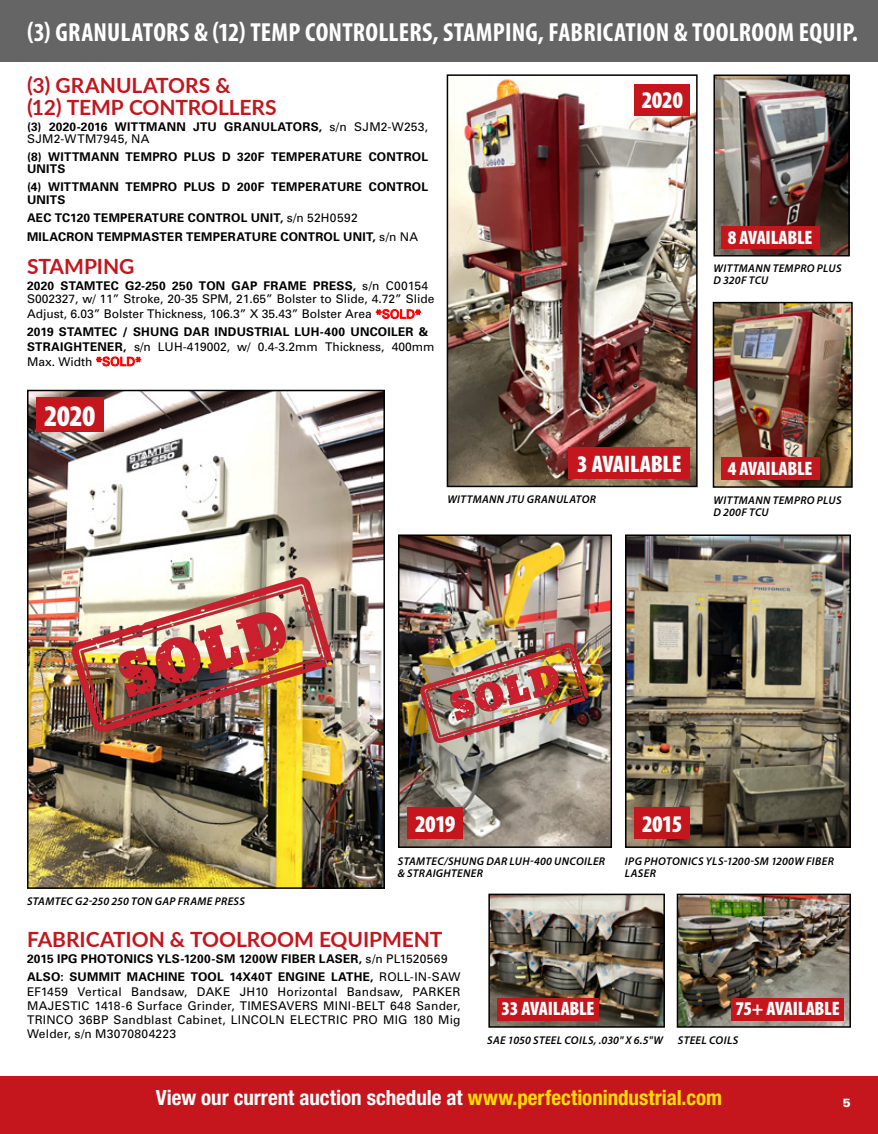
<style>
.page{position:relative;width:878px;height:1134px;background:#fff}
.page>*{position:absolute;margin:0;border:0;box-sizing:border-box;transform-origin:0 0}
.t1{font:900 condensed 30px "Myriad Pro";color:#fff}
.t2{font:700 condensed 26.25px "Myriad Pro";letter-spacing:.01em;color:#fff}
.t3{font:900 condensed 24px "Myriad Pro";letter-spacing:-.02em;color:#fff}
.t4{font:700 21px/21.8px "Lato";color:#c4161c}
.t5{font:700 condensed 21px "Helvetica Neue LT Std";color:#fff}
.t6{font:900 condensed 19.5px "Myriad Pro";letter-spacing:-.015em;color:#fff}
.t7{font:12px/14.2px "Univers";color:#000}
.t8{font:700 12px/18.8px "Univers";letter-spacing:.02em;color:#000}
.t9{font:900 12px "Univers";color:#fff}
.t10{font:italic 600 11.25px/12px "Myriad Pro";letter-spacing:.03em;color:#000}
.s1{font-weight:400}
.s2{font-weight:700}
.s3{color:#f00}
.s4{color:#fd0}
</style>
<div class="page">
<div style="left:0;top:0;width:878px;height:61px;background:#656565"></div>
<div style="left:0;top:1077px;width:878px;height:57px;background:#c4161c"></div>
<img style="left:449px;top:79px;width:245px;height:405px">
<div style="left:446px;top:74px;width:251px;height:413px;border:2px solid #000"></div>
<img style="left:716px;top:78px;width:130px;height:175px">
<div style="left:713px;top:75px;width:136px;height:181px;border:2px solid #000"></div>
<img style="left:715px;top:305px;width:134px;height:180px">
<div style="left:712px;top:302px;width:140px;height:186px;border:2px solid #000"></div>
<img style="left:30px;top:393px;width:352px;height:493px">
<div style="left:27px;top:390px;width:358px;height:499px;border:2px solid #000"></div>
<img style="left:401px;top:537px;width:208px;height:308px">
<div style="left:398px;top:534px;width:214px;height:314px;border:2px solid #000"></div>
<img style="left:628px;top:537px;width:219px;height:308px">
<div style="left:625px;top:534px;width:225px;height:314px;border:2px solid #000"></div>
<img style="left:679px;top:897px;width:168px;height:128px">
<div style="left:676px;top:894px;width:174px;height:134px;border:2px solid #000"></div>
<img style="left:491px;top:897px;width:171px;height:128px">
<div style="left:488px;top:894px;width:177px;height:134px;border:2px solid #000"></div>
<div style="left:568px;top:448px;width:122px;height:31px;background:#c4161c"></div>
<div style="left:634px;top:84px;width:56px;height:31px;background:#c4161c"></div>
<div style="left:407px;top:808px;width:56px;height:31px;background:#c4161c"></div>
<div style="left:634px;top:808px;width:56px;height:31px;background:#c4161c"></div>
<div style="left:721px;top:226px;width:98px;height:22px;background:#c4161c"></div>
<div style="left:721px;top:457px;width:98px;height:22px;background:#c4161c"></div>
<div style="left:36px;top:397px;width:68px;height:35px;background:#c4161c"></div>
<div style="left:497px;top:998px;width:102px;height:22px;background:#c4161c"></div>
<div style="left:731px;top:998px;width:112px;height:22px;background:#c4161c"></div>
<img style="left:71px;top:550px;width:263px;height:203px">
<img style="left:420px;top:625px;width:169px;height:132px">
<h2 class="t2" style="left:27px;top:15px;width:832px">(3) GRANULATORS &amp; (12) TEMP CONTROLLERS, STAMPING, FABRICATION &amp; TOOLROOM EQUIP.</h2>
<h3 class="t4" style="left:27px;top:74px;width:251px">(3) GRANULATORS &amp;<br>(12) TEMP CONTROLLERS</h3>
<p class="t8" style="left:27px;top:120px;width:402px;line-height:12.3px">(3) 2020-2016 WITTMANN JTU GRANULATORS, <span class="s1">s/n SJM2-W253,<br>SJM2-WTM7945, NA</span></p>
<p class="t8" style="left:27px;top:150px;width:402px;line-height:12.6px">(8) WITTMANN TEMPRO PLUS D 320F TEMPERATURE CONTROL<br>UNITS</p>
<p class="t8" style="left:27px;top:181px;width:402px;line-height:12.6px">(4) WITTMANN TEMPRO PLUS D 200F TEMPERATURE CONTROL<br>UNITS</p>
<p class="t8" style="left:27px;top:208px;width:392px">AEC TC120 TEMPERATURE CONTROL UNIT, <span class="s1">s/n 52H0592<br></span>MILACRON TEMPMASTER TEMPERATURE CONTROL UNIT, <span class="s1">s/n NA</span></p>
<h3 class="t4" style="left:27px;top:254px;width:109px">STAMPING</h3>
<p class="t7" style="left:27px;top:278px;width:409px;line-height:13.8px"><span class="s2">2020 STAMTEC G2-250 250 TON GAP FRAME PRESS,</span> s/n C00154<br>S002327, w/ 11” Stroke, 20-35 SPM, 21.65” Bolster to Slide, 4.72” Slide</p>
<p class="t7" style="left:27px;top:305px;width:402px;line-height:18px">Adjust, 6.03” Bolster Thickness, 106.3” X 35.43” Bolster Area <span class="s3">*SOLD*<br></span><span class="s2">2019 STAMTEC / SHUNG DAR INDUSTRIAL LUH-400 UNCOILER &amp;</span></p>
<p class="t7" style="left:27px;top:339px;width:409px;line-height:15px"><span class="s2">STRAIGHTENER,</span> s/n LUH-419002, w/ 0.4-3.2mm Thickness, 400mm<br>Max. Width <span class="s3">*SOLD*</span></p>
<h3 class="t3" style="left:641px;top:85px;width:43px">2020</h3>
<h1 class="t1" style="left:44px;top:397px;width:53px">2020</h1>
<h3 class="t3" style="left:577px;top:448px;width:106px">3 AVAILABLE</h3>
<p class="t10" style="left:447px;top:493px;width:150px">WITTMANN JTU GRANULATOR</p>
<h3 class="t6" style="left:727px;top:225px;width:86px">8 AVAILABLE</h3>
<p class="t10" style="left:713px;top:262px;width:129px">WITTMANN TEMPRO PLUS<br>D 320F TCU</p>
<h3 class="t6" style="left:727px;top:456px;width:86px">4 AVAILABLE</h3>
<p class="t10" style="left:713px;top:494px;width:129px">WITTMANN TEMPRO PLUS<br>D 200F TCU</p>
<h3 class="t3" style="left:415px;top:809px;width:42px">2019</h3>
<h3 class="t3" style="left:642px;top:809px;width:42px">2015</h3>
<p class="t10" style="left:27px;top:895px;width:219px">STAMTEC G2-250 250 TON GAP FRAME PRESS</p>
<p class="t10" style="left:398px;top:855px;width:209px">STAMTEC/SHUNG DAR LUH-400 UNCOILER &amp; STRAIGHTENER</p>
<p class="t10" style="left:625px;top:855px;width:210px">IPG PHOTONICS YLS-1200-SM 1200W FIBER<br>LASER</p>
<h3 class="t4" style="left:27px;top:928px;width:417px">FABRICATION &amp; TOOLROOM EQUIPMENT</h3>
<p class="t8" style="left:27px;top:949px;width:435px">2015 IPG PHOTONICS YLS-1200-SM 1200W FIBER LASER, <span class="s1">s/n PL1520569<br></span>ALSO: SUMMIT MACHINE TOOL 14X40T ENGINE LATHE, <span class="s1">ROLL-IN-SAW</span></p>
<p class="t7" style="left:27px;top:984px;width:435px;text-align:justify">EF1459 Vertical Bandsaw, DAKE JH10 Horizontal Bandsaw, PARKER MAJESTIC 1418-6 Surface Grinder, TIMESAVERS MINI-BELT 648 Sander, TRINCO 36BP Sandblast Cabinet, LINCOLN ELECTRIC PRO MIG 180 Mig Welder, s/n M3070804223</p>
<h3 class="t6" style="left:501px;top:996px;width:94px">33 AVAILABLE</h3>
<h3 class="t6" style="left:735px;top:996px;width:106px">75+ AVAILABLE</h3>
<p class="t10" style="left:487px;top:1034px;width:177px">SAE 1050 STEEL COILS, .030" X 6.5"W</p>
<p class="t10" style="left:677px;top:1034px;width:62px">STEEL COILS</p>
<h3 class="t5" style="left:156px;top:1085px;width:567px">View our current auction schedule at <span class="s4">www.perfectionindustrial.com</span></h3>
<p class="t9" style="left:842px;top:1095px;width:10px">5</p>
</div>
